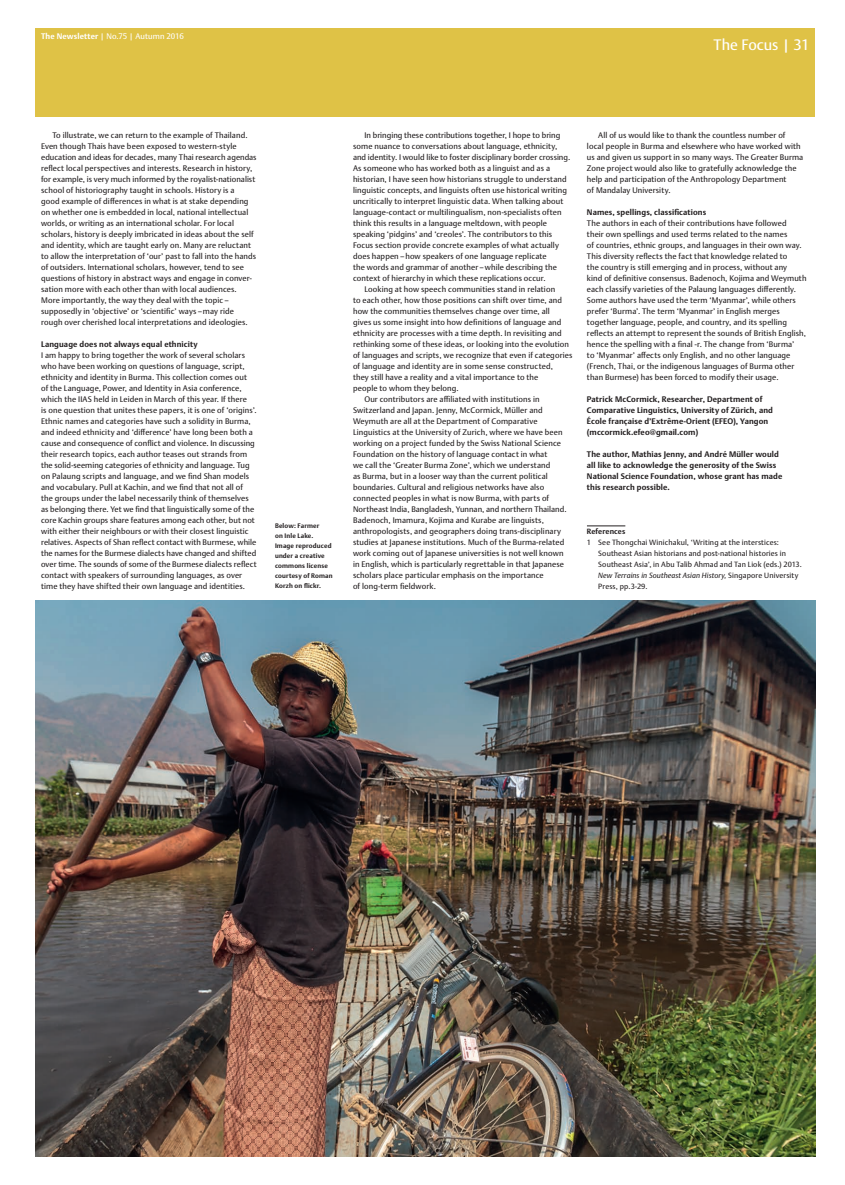
<style>
.page{position:relative;width:845px;height:1185px;background:#fff}
.page>*{position:absolute;margin:0;border:0;box-sizing:border-box;transform-origin:0 0}
.t1{font:15px "DTL Argo TPRO";letter-spacing:-.01em;color:#fff}
.t2{font:8px/11px "DTL Argo TPRO";letter-spacing:.01em;color:#231f20}
.t3{font:700 8px/11px "DTL Argo TPRO";letter-spacing:.015em;color:#231f20}
.t4{font:8px "DTL Argo TPRO";letter-spacing:.01em;color:#fff}
.t5{font:7.5px/11px "DTL Argo TPRO";letter-spacing:.015em;color:#231f20}
.t6{font:700 7.5px "DTL Argo TPRO";letter-spacing:.015em;color:#231f20}
.t7{font:700 6.5px/10px "DTL Argo TPRO";letter-spacing:.02em;color:#231f20}
.s1{font-weight:700}
.s2{font-style:italic}
</style>
<div class="page">
<div style="left:35px;top:28px;width:780px;height:88px;background:#dfc246"></div>
<hr style="left:587px;top:526px;width:38px;height:1px;background:#231f20">
<img style="left:35px;top:600px;width:780px;height:557px">
<p class="t4" style="left:41px;top:32px;width:144px"><span class="s1">The Newsletter</span> | No.75 | Autumn 2016</p>
<h1 class="t1" style="left:713px;top:36px;width:97px">The Focus | 31</h1>
<p class="t2" style="left:41px;top:130px;width:217px;text-indent:11px">To illustrate, we can return to the example of Thailand.<br>Even though Thais have been exposed to western-style education and ideas for decades, many Thai research agendas reflect local perspectives and interests. Research in history, for example, is very much informed by the royalist-nationalist school of historiography taught in schools. History is a<br>good example of differences in what is at stake depending on whether one is embedded in local, national intellectual worlds, or writing as an international scholar. For local scholars, history is deeply imbricated in ideas about the self and identity, which are taught early on. Many are reluctant to allow the interpretation of ‘our’ past to fall into the hands of outsiders. International scholars, however, tend to see questions of history in abstract ways and engage in conver&shy;sation more with each other than with local audiences.<br>More importantly, the way they deal with the topic – supposedly in ‘objective’ or ‘scientific’ ways – may ride rough over cherished local interpretations and ideologies.</p>
<p class="t3" style="left:41px;top:339px;width:158px">Language does not always equal ethnicity</p>
<p class="t2" style="left:41px;top:350px;width:217px">I am happy to bring together the work of several scholars who have been working on questions of language, script, ethnicity and identity in Burma. This collection comes out<br>of the Language, Power, and Identity in Asia conference, which the IIAS held in Leiden in March of this year. If there<br>is one question that unites these papers, it is one of ‘origins’.<br>Ethnic names and categories have such a solidity in Burma, and indeed ethnicity and ‘difference’ have long been both a cause and consequence of conflict and violence. In discussing their research topics, each author teases out strands from the solid-seeming categories of ethnicity and language. Tug on Palaung scripts and language, and we find Shan models and vocabulary. Pull at Kachin, and we find that not all of the groups under the label necessarily think of themselves as belonging there. Yet we find that linguistically some of the core Kachin groups share features among each other, but not with either their neighbours or with their closest linguistic relatives. Aspects of Shan reflect contact with Burmese, while the names for the Burmese dialects have changed and shifted over time. The sounds of some of the Burmese dialects reflect contact with speakers of surrounding languages, as over time they have shifted their own language and identities.</p>
<p class="t7" style="left:275px;top:521px;width:59px">Below: Farmer<br>on Inle Lake.<br>Image reproduced under a creative commons license courtesy of Roman<br>Korzh on flickr.</p>
<p class="t2" style="left:364px;top:130px;width:197px">In bringing these contributions together, I hope to bring</p>
<p class="t2" style="left:353px;top:141px;width:206px">some nuance to conversations about language, ethnicity,</p>
<p class="t2" style="left:353px;top:152px;width:219px">and identity. I would like to foster disciplinary border crossing.</p>
<p class="t2" style="left:353px;top:163px;width:198px">As someone who has worked both as a linguist and as a</p>
<p class="t2" style="left:353px;top:174px;width:215px">historian, I have seen how historians struggle to understand</p>
<p class="t2" style="left:353px;top:185px;width:216px">linguistic concepts, and linguists often use historical writing</p>
<p class="t2" style="left:353px;top:196px;width:212px">uncritically to interpret linguistic data. When talking about</p>
<p class="t2" style="left:353px;top:207px;width:210px">language-contact or multilingualism, non-specialists often</p>
<p class="t2" style="left:353px;top:218px;width:196px">think this results in a language meltdown, with people</p>
<p class="t2" style="left:353px;top:229px;width:201px">speaking ‘pidgins’ and ‘creoles’. The contributors to this</p>
<p class="t2" style="left:353px;top:240px;width:207px">Focus section provide concrete examples of what actually</p>
<p class="t2" style="left:353px;top:251px;width:195px">does happen – how speakers of one language replicate</p>
<p class="t2" style="left:353px;top:262px;width:205px">the words and grammar of another – while describing the</p>
<p class="t2" style="left:353px;top:273px;width:194px">context of hierarchy in which these replications occur.</p>
<p class="t2" style="left:364px;top:284px;width:192px">Looking at how speech communities stand in relation</p>
<p class="t2" style="left:353px;top:295px;width:210px">to each other, how those positions can shift over time, and</p>
<p class="t2" style="left:353px;top:306px;width:198px">how the communities themselves change over time, all</p>
<p class="t2" style="left:353px;top:317px;width:210px">gives us some insight into how definitions of language and</p>
<p class="t2" style="left:353px;top:328px;width:210px">ethnicity are processes with a time depth. In revisiting and</p>
<p class="t2" style="left:353px;top:339px;width:217px">rethinking some of these ideas, or looking into the evolution</p>
<p class="t2" style="left:353px;top:350px;width:221px">of languages and scripts, we recognize that even if categories</p>
<p class="t2" style="left:353px;top:361px;width:201px">of language and identity are in some sense constructed,</p>
<p class="t2" style="left:353px;top:372px;width:187px">they still have a reality and a vital importance to the</p>
<p class="t2" style="left:353px;top:383px;width:107px">people to whom they belong.</p>
<p class="t2" style="left:364px;top:394px;width:177px">Our contributors are affiliated with institutions in</p>
<p class="t2" style="left:353px;top:405px;width:191px">Switzerland and Japan. Jenny, McCormick, Müller and</p>
<p class="t2" style="left:353px;top:416px;width:186px">Weymuth are all at the Department of Comparative</p>
<p class="t2" style="left:353px;top:427px;width:211px">Linguistics at the University of Zurich, where we have been</p>
<p class="t2" style="left:353px;top:438px;width:209px">working on a project funded by the Swiss National Science</p>
<p class="t2" style="left:353px;top:449px;width:196px">Foundation on the history of language contact in what</p>
<p class="t2" style="left:353px;top:460px;width:199px">we call the ‘Greater Burma Zone’, which we understand</p>
<p class="t2" style="left:353px;top:471px;width:196px">as Burma, but in a looser way than the current political</p>
<p class="t2" style="left:353px;top:482px;width:193px">boundaries. Cultural and religious networks have also</p>
<p class="t2" style="left:353px;top:493px;width:198px">connected peoples in what is now Burma, with parts of</p>
<p class="t2" style="left:353px;top:504px;width:215px">Northeast India, Bangladesh, Yunnan, and northern Thailand.</p>
<p class="t2" style="left:353px;top:515px;width:192px">Badenoch, Imamura, Kojima and Kurabe are linguists,</p>
<p class="t2" style="left:353px;top:526px;width:209px">anthropologists, and geographers doing trans-disciplinary</p>
<p class="t2" style="left:353px;top:537px;width:213px">studies at Japanese institutions. Much of the Burma-related</p>
<p class="t2" style="left:353px;top:548px;width:212px">work coming out of Japanese universities is not well known</p>
<p class="t2" style="left:353px;top:559px;width:212px">in English, which is particularly regrettable in that Japanese</p>
<p class="t2" style="left:353px;top:570px;width:192px">scholars place particular emphasis on the importance</p>
<p class="t2" style="left:353px;top:581px;width:84px">of long-term fieldwork.</p>
<p class="t2" style="left:587px;top:130px;width:218px;text-indent:11px">All of us would like to thank the countless number of local people in Burma and elsewhere who have worked with us and given us support in so many ways. The Greater Burma Zone project would also like to gratefully acknowledge the help and participation of the Anthropology Department<br>of Mandalay University.</p>
<p class="t3" style="left:587px;top:207px;width:121px">Names, spellings, classifications</p>
<p class="t2" style="left:587px;top:218px;width:221px">The authors in each of their contributions have followed<br>their own spellings and used terms related to the names<br>of countries, ethnic groups, and languages in their own way.<br>This diversity reflects the fact that knowledge related to<br>the country is still emerging and in process, without any<br>kind of definitive consensus. Badenoch, Kojima and Weymuth each classify varieties of the Palaung languages differently.<br>Some authors have used the term ‘Myanmar’, while others prefer ‘Burma’. The term ‘Myanmar’ in English merges together language, people, and country, and its spelling reflects an attempt to represent the sounds of British English, hence the spelling with a final -r. The change from ‘Burma’<br>to ‘Myanmar’ affects only English, and no other language (French, Thai, or the indigenous languages of Burma other than Burmese) has been forced to modify their usage.</p>
<p class="t3" style="left:587px;top:394px;width:187px">Patrick McCormick, Researcher, Department of Comparative Linguistics, University of Zürich, and École française d’Extrême-Orient (EFEO), Yangon (mccormick.efeo@gmail.com)</p>
<p class="t3" style="left:587px;top:449px;width:197px">The author, Mathias Jenny, and André Müller would all like to acknowledge the generosity of the Swiss National Science Foundation, whose grant has made this research possible.</p>
<p class="t6" style="left:587px;top:527px;width:40px">References</p>
<p class="t5" style="left:598px;top:537px;width:205px;text-indent:-11px">1 See Thongchai Winichakul, ‘Writing at the interstices:<br>Southeast Asian historians and post-national histories in Southeast Asia’, in Abu Talib Ahmad and Tan Liok (eds.) 2013.<br><span class="s2">New Terrains in Southeast Asian History,</span> Singapore University Press, pp.3-29.</p>
</div>
